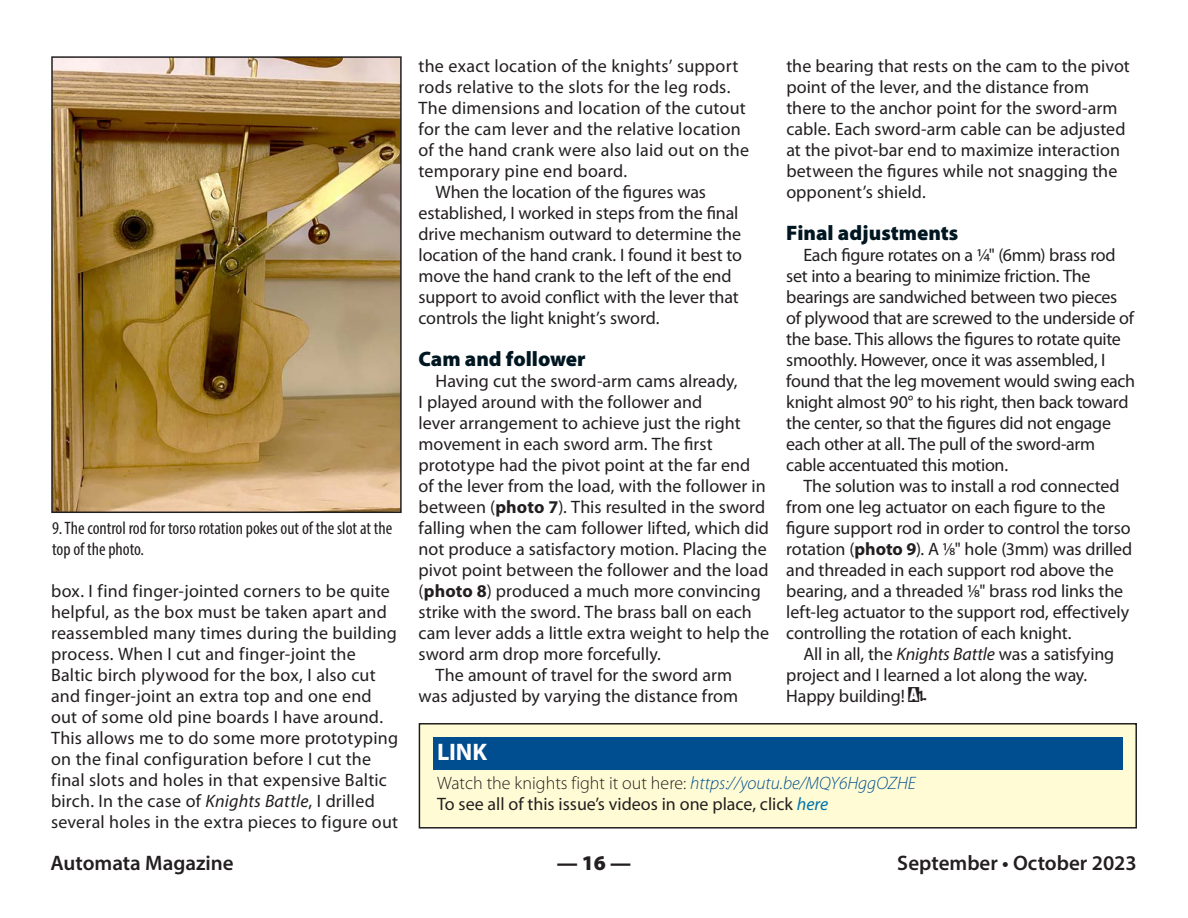
<style>
.page{position:relative;width:1188px;height:918px;background:#fff}
.page>*{position:absolute;margin:0;border:0;box-sizing:border-box;transform-origin:0 0}
.t1{font:700 24px "Myriad Pro";color:#fff}
.t2{font:600 21px "Myriad Pro";color:#231f20}
.t3{font:900 21px "Myriad Pro";color:#001621}
.t4{font:900 21px "Myriad Pro";color:#231f20}
.t5{font:18px/21px "Myriad Pro";color:#231f20}
.t6{font:18px/21px "Myriad Pro";letter-spacing:-.02em;color:#231f20}
.t7{font:condensed 18px/21px "Myriad Pro";color:#231f20}
.s1{font-style:italic}
.s2{font-weight:700}
.s3{font-family:"Bug"}
.s4{font-weight:300}
.s5{font-weight:300;font-style:italic;color:#004e8f}
.s6{font-style:italic;color:#0073ae}
</style>
<div class="page">
<img style="left:54px;top:59px;width:345px;height:451px">
<div style="left:51px;top:56px;width:351px;height:457px;border:2px solid #231f20"></div>
<div style="left:419px;top:724px;width:717px;height:104px;background:#fffcd5"></div>
<div style="left:433px;top:737px;width:690px;height:33px;background:#004e8f"></div>
<div style="left:419px;top:723px;width:718px;height:106px;border:2px solid #231f20"></div>
<p class="t7" style="left:52px;top:517px;width:342px">9. The control rod for torso rotation pokes out of the slot at the top of the photo.</p>
<p class="t5" style="left:51px;top:580px;width:349px">box. I find finger-jointed corners to be quite helpful, as the box must be taken apart and reassembled many times during the building process. When I cut and finger-joint the Baltic birch plywood for the box, I also cut and finger-joint an extra top and one end out of some old pine boards I have around.<br>This allows me to do some more prototyping on the final configuration before I cut the final slots and holes in that expensive Baltic birch. In the case of <span class="s1">Knights Battle</span>, I drilled several holes in the extra pieces to figure out</p>
<p class="t5" style="left:419px;top:55px;width:321px">the exact location of the knights’ support</p>
<p class="t5" style="left:419px;top:76px;width:313px">rods relative to the slots for the leg rods.</p>
<p class="t5" style="left:419px;top:97px;width:329px">The dimensions and location of the cutout</p>
<p class="t5" style="left:419px;top:118px;width:324px">for the cam lever and the relative location</p>
<p class="t5" style="left:419px;top:139px;width:332px">of the hand crank were also laid out on the</p>
<p class="t5" style="left:419px;top:160px;width:210px">temporary pine end board.</p>
<p class="t5" style="left:436px;top:181px;width:272px">When the location of the figures was</p>
<p class="t5" style="left:419px;top:202px;width:321px">established, I worked in steps from the final</p>
<p class="t5" style="left:419px;top:223px;width:324px">drive mechanism outward to determine the</p>
<p class="t5" style="left:419px;top:244px;width:325px">location of the hand crank. I found it best to</p>
<p class="t5" style="left:419px;top:265px;width:315px">move the hand crank to the left of the end</p>
<p class="t5" style="left:419px;top:286px;width:322px">support to avoid conflict with the lever that</p>
<p class="t5" style="left:419px;top:307px;width:242px">controls the light knight’s sword.</p>
<p class="t3" style="left:419px;top:345px;width:169px">Cam and follower</p>
<p class="t5" style="left:436px;top:370px;width:304px">Having cut the sword-arm cams already,</p>
<p class="t5" style="left:419px;top:391px;width:285px">I played around with the follower and</p>
<p class="t5" style="left:419px;top:412px;width:324px">lever arrangement to achieve just the right</p>
<p class="t5" style="left:419px;top:433px;width:296px">movement in each sword arm. The first</p>
<p class="t5" style="left:419px;top:454px;width:333px">prototype had the pivot point at the far end</p>
<p class="t5" style="left:419px;top:475px;width:349px">of the lever from the load, with the follower in</p>
<p class="t5" style="left:419px;top:496px;width:348px">between (<span class="s2">photo 7</span>). This resulted in the sword</p>
<p class="t5" style="left:419px;top:517px;width:352px">falling when the cam follower lifted, which did</p>
<p class="t5" style="left:419px;top:538px;width:350px">not produce a satisfactory motion. Placing the</p>
<p class="t5" style="left:419px;top:559px;width:351px">pivot point between the follower and the load</p>
<p class="t5" style="left:419px;top:580px;width:344px">(<span class="s2">photo 8</span>) produced a much more convincing</p>
<p class="t5" style="left:419px;top:601px;width:335px">strike with the sword. The brass ball on each</p>
<p class="t5" style="left:419px;top:622px;width:352px">cam lever adds a little extra weight to help the</p>
<p class="t5" style="left:419px;top:643px;width:244px">sword arm drop more forcefully.</p>
<p class="t5" style="left:436px;top:664px;width:298px">The amount of travel for the sword arm</p>
<p class="t5" style="left:419px;top:685px;width:321px">was adjusted by varying the distance from</p>
<p class="t5" style="left:786px;top:55px;width:345px">the bearing that rests on the cam to the pivot point of the lever, and the distance from there to the anchor point for the sword-arm cable. Each sword-arm cable can be adjusted at the pivot-bar end to maximize interaction between the figures while not snagging the opponent’s shield.</p>
<p class="t3" style="left:786px;top:219px;width:174px">Final adjustments</p>
<p class="t6" style="left:786px;top:244px;width:350px;text-indent:17px">Each figure rotates on a 1/4" (6mm) brass rod set into a bearing to minimize friction. The bearings are sandwiched between two pieces of plywood that are screwed to the underside of the base. This allows the figures to rotate quite smoothly. However, once it was assembled, I found that the leg movement would swing each knight almost 90° to his right, then back toward the center, so that the figures did not engage each other at all. The pull of the sword-arm cable accentuated this motion.</p>
<p class="t5" style="left:786px;top:475px;width:348px;text-indent:17px">The solution was to install a rod connected from one leg actuator on each figure to the figure support rod in order to control the torso rotation (<span class="s2">photo 9</span>). A 1/8" hole (3mm) was drilled and threaded in each support rod above the bearing, and a threaded 1/8" brass rod links the left-leg actuator to the support rod, effectively controlling the rotation of each knight.</p>
<p class="t5" style="left:786px;top:643px;width:330px;text-indent:17px">All in all, the <span class="s1">Knights Battle</span> was a satisfying project and I learned a lot along the way.<br>Happy building!<span class="s3">A</span></p>
<h1 class="t1" style="left:437px;top:736px;width:52px">LINK</h1>
<p class="t5" style="left:437px;top:772px;width:480px"><span class="s4">Watch the knights fight it out here:</span> <span class="s5">https://youtu.be/MQY6HggOZHE<br></span>To see all of this issue’s videos in one place, click <span class="s6">here</span></p>
<p class="t2" style="left:50px;top:850px;width:185px">Automata Magazine</p>
<p class="t4" style="left:557px;top:849px;width:76px">— 16 —</p>
<p class="t2" style="left:897px;top:850px;width:241px">September • October 2023</p>
</div>
